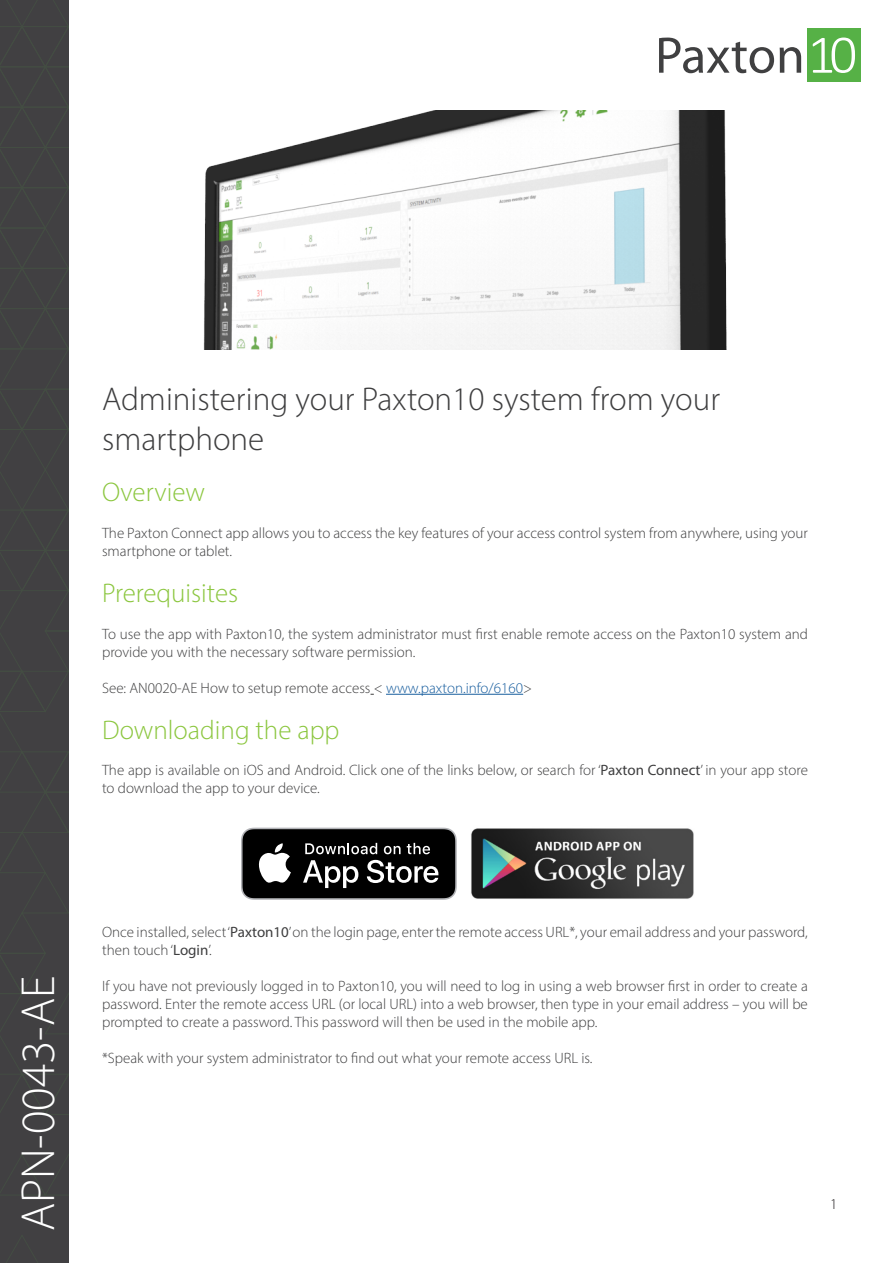
<style>
.page{position:relative;width:893px;height:1263px;background:#fff}
.page>*{position:absolute;margin:0;border:0;box-sizing:border-box;transform-origin:0 0}
.t1{font:300 48px "Myriad Pro";color:#fff}
.t2{font:300 33px "Myriad Pro";color:#3e3e3f}
.t3{font:300 27px "Myriad Pro";color:#8bc63e}
.t4{font:300 15px/18px "Myriad Pro";color:#3e3e3f}
.t5{font:300 15px "Myriad Pro";color:#231f20}
.s1{color:#175d9e}
.s2{font-weight:400}
</style>
<div class="page">
<img style="left:203px;top:110px;width:524px;height:239px">
<div style="left:0;top:0;width:69px;height:1263px;background:#414042"></div>
<svg style="left:6px;top:1236px;width:32px;height:27px"></svg>
<svg style="left:0;top:0;width:69px;height:1195px"></svg>
<div style="left:807px;top:29px;width:53px;height:53px;background:#56b146"></div>
<svg style="left:813px;top:38px;width:42px;height:35px"></svg>
<svg style="left:659px;top:38px;width:115px;height:35px"></svg>
<svg style="left:780px;top:47px;width:21px;height:26px"></svg>
<hr style="left:386px;top:694px;width:137px;height:1px;background:#175d9e">
<svg style="left:241px;top:828px;width:215px;height:72px;background:#313132"></svg>
<img style="left:471px;top:828px;width:223px;height:71px">
<p class="t2" style="left:102px;top:379px;width:619px">Administering your Paxton10 system from your</p>
<p class="t2" style="left:102px;top:419px;width:164px">smartphone</p>
<p class="t3" style="left:102px;top:476px;width:105px">Overview</p>
<p class="t4" style="left:102px;top:524px;width:707px">The Paxton Connect app allows you to access the key features of your access control system from anywhere, using your smartphone or tablet.</p>
<p class="t3" style="left:102px;top:577px;width:138px">Prerequisites</p>
<p class="t4" style="left:102px;top:625px;width:707px">To use the app with Paxton10, the system administrator must first enable remote access on the Paxton10 system and provide you with the necessary software permission.</p>
<p class="t4" style="left:102px;top:679px;width:432px">See: AN0020-AE How to setup remote access &lt; <span class="s1">www.paxton.info/6160</span>&gt;</p>
<p class="t3" style="left:102px;top:713px;width:239px">Downloading the app</p>
<p class="t4" style="left:102px;top:761px;width:707px">The app is available on iOS and Android. Click one of the links below, or search for ‘<span class="s2">Paxton Connect</span>’ in your app store to download the app to your device.</p>
<p class="t1" style="left:9px;top:1231px;width:257px;rotate:-90deg">APN-0043-AE</p>
<p class="t4" style="left:102px;top:922px;width:707px">Once installed, select ‘<span class="s2">Paxton10</span>’ on the login page, enter the remote access URL*, your email address and your password, then touch ‘<span class="s2">Login</span>’.</p>
<p class="t4" style="left:102px;top:976px;width:707px;text-align:justify">If you have not previously logged in to Paxton10, you will need to log in using a web browser first in order to create a password. Enter the remote access URL (or local URL) into a web browser, then type in your email address – you will be prompted to create a password. This password will then be used in the mobile app.</p>
<p class="t4" style="left:102px;top:1048px;width:492px">*Speak with your system administrator to find out what your remote access URL is.</p>
<p class="t5" style="left:830px;top:1195px;width:9px">1</p>
</div>
